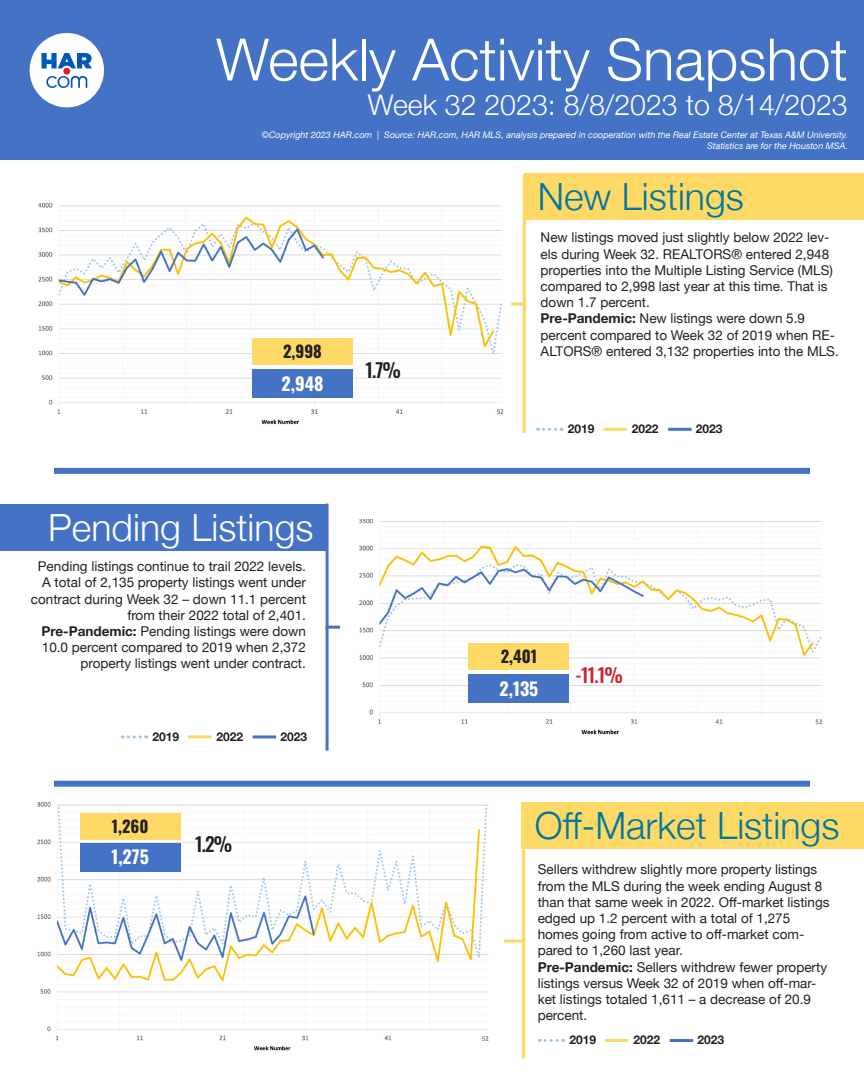
<style>
.page{position:relative;width:864px;height:1080px;background:#fff}
.page>*{position:absolute;margin:0;border:0;box-sizing:border-box;transform-origin:0 0}
.t1{font:300 58.5px "Helvetica Neue";color:#fff}
.t2{font:300 37.5px "Helvetica Neue";color:#0077a1}
.t3{font:300 37.5px "Helvetica Neue";color:#fff}
.t4{font:300 28.5px "Helvetica Neue";color:#fff}
.t5{font:500 19.5px "Oswald";color:#231f20}
.t6{font:500 19.5px "Oswald";color:#d1232a}
.t7{font:700 18px "Oswald";color:#fff}
.t8{font:700 16.5px "Oswald";color:#231f20}
.t9{font:13.5px/16.2px "Helvetica Neue";color:#231f20}
.t10{font:700 12px "Helvetica Neue";color:#231f20}
.t11{font:italic 9px "Helvetica Neue";color:#fff}
.s1{font-weight:700}
</style>
<div class="page">
<img style="left:38px;top:202px;width:466px;height:223px">
<img style="left:359px;top:519px;width:463px;height:216px">
<img style="left:37px;top:802px;width:468px;height:249px">
<div style="left:0;top:0;width:864px;height:160px;background:#4472c4"></div>
<div style="left:30px;top:33px;width:74px;height:74px;background:#fff;border-radius:50%"></div>
<div style="left:63px;top:68px;width:7px;height:7px;background:#df2127;border-radius:50%"></div>
<svg style="left:46px;top:76px;width:41px;height:12px"></svg>
<svg style="left:42px;top:53px;width:50px;height:15px"></svg>
<hr style="left:523px;top:175px;width:3px;height:258px;background:#ffd55d">
<hr style="left:511px;top:302px;width:15px;height:3px;background:#ffd55d">
<hr style="left:326px;top:504px;width:3px;height:247px;background:#4472c4">
<hr style="left:326px;top:626px;width:14px;height:3px;background:#4472c4">
<hr style="left:522px;top:823px;width:3px;height:235px;background:#ffd55d">
<hr style="left:504px;top:939px;width:21px;height:3px;background:#ffd55d">
<div style="left:524px;top:173px;width:340px;height:47px;background:#ffd966"></div>
<div style="left:521px;top:802px;width:343px;height:47px;background:#ffd966"></div>
<div style="left:0;top:504px;width:327px;height:47px;background:#4472c4"></div>
<div style="left:252px;top:338px;width:101px;height:27px;background:#ffd966"></div>
<div style="left:469px;top:643px;width:100px;height:27px;background:#ffd966"></div>
<div style="left:80px;top:813px;width:100px;height:27px;background:#ffd966"></div>
<div style="left:252px;top:370px;width:101px;height:28px;background:#4472c4"></div>
<div style="left:469px;top:675px;width:100px;height:28px;background:#4472c4"></div>
<div style="left:80px;top:843px;width:100px;height:28px;background:#4472c4"></div>
<div style="left:54px;top:468px;width:756px;height:6px;background:#4472c4"></div>
<div style="left:54px;top:781px;width:756px;height:6px;background:#4472c4"></div>
<svg style="left:538px;top:428px;width:24px;height:3px"></svg>
<hr style="left:603px;top:428px;width:24px;height:3px;background:#ffd966">
<hr style="left:668px;top:428px;width:24px;height:3px;background:#4472c4">
<svg style="left:122px;top:735px;width:25px;height:3px"></svg>
<hr style="left:188px;top:735px;width:23px;height:3px;background:#ffd966">
<hr style="left:253px;top:735px;width:23px;height:3px;background:#4472c4">
<svg style="left:539px;top:1039px;width:25px;height:3px"></svg>
<hr style="left:605px;top:1039px;width:23px;height:3px;background:#ffd966">
<hr style="left:670px;top:1039px;width:23px;height:3px;background:#4472c4">
<p class="t1" style="left:216px;top:12px;width:633px">Weekly Activity Snapshot</p>
<p class="t4" style="left:368px;top:82px;width:482px">Week 32 2023: 8/8/2023 to 8/14/2023</p>
<p class="t11" style="left:262px;top:128px;width:588px">©Copyright 2023 HAR.com | Source: HAR.com, HAR MLS, analysis prepared in cooperation with the Real Estate Center at Texas A&amp;M University.</p>
<p class="t11" style="left:707px;top:139px;width:143px">Statistics are for the Houston MSA.</p>
<p class="t8" style="left:283px;top:343px;width:40px">2,998</p>
<p class="t7" style="left:281px;top:375px;width:44px">2,948</p>
<p class="t5" style="left:366px;top:360px;width:37px">1.7%</p>
<p class="t3" style="left:48px;top:497px;width:267px">Pending Listings</p>
<p class="t9" style="left:31px;top:559px;width:277px;text-align:right">Pending listings continue to trail 2022 levels.<br>A total of 2,135 property listings went under contract during Week 32 – down 11.1 percent from their 2022 total of 2,401.</p>
<p class="t9" style="left:41px;top:624px;width:266px;text-align:right"><span class="s1">Pre-Pandemic:</span> Pending listings were down<br>10.0 percent compared to 2019 when 2,372 property listings went under contract.</p>
<p class="t10" style="left:152px;top:727px;width:28px">2019</p>
<p class="t10" style="left:216px;top:727px;width:28px">2022</p>
<p class="t10" style="left:280px;top:727px;width:28px">2023</p>
<p class="t8" style="left:112px;top:818px;width:38px">1,260</p>
<p class="t7" style="left:111px;top:848px;width:39px">1,275</p>
<p class="t5" style="left:195px;top:834px;width:39px">1.2%</p>
<p class="t2" style="left:538px;top:167px;width:208px">New Listings</p>
<p class="t9" style="left:541px;top:230px;width:294px">New listings moved just slightly below 2022 lev&shy;els during Week 32. REALTORS® entered 2,948 properties into the Multiple Listing Service (MLS) compared to 2,998 last year at this time. That is down 1.7 percent.</p>
<p class="t9" style="left:541px;top:311px;width:300px"><span class="s1">Pre-Pandemic:</span> New listings were down 5.9 percent compared to Week 32 of 2019 when RE-<br>ALTORS® entered 3,132 properties into the MLS.</p>
<p class="t10" style="left:568px;top:419px;width:28px">2019</p>
<p class="t10" style="left:632px;top:419px;width:28px">2022</p>
<p class="t10" style="left:696px;top:419px;width:28px">2023</p>
<p class="t8" style="left:501px;top:648px;width:38px">2,401</p>
<p class="t7" style="left:499px;top:679px;width:40px">2,135</p>
<p class="t6" style="left:575px;top:665px;width:49px">-11.1%</p>
<p class="t2" style="left:535px;top:795px;width:306px">Off-Market Listings</p>
<p class="t9" style="left:538px;top:862px;width:293px">Sellers withdrew slightly more property listings from the MLS during the week ending August 8 than that same week in 2022. Off-market listings edged up 1.2 percent with a total of 1,275 homes going from active to off-market com&shy;pared to 1,260 last year.</p>
<p class="t9" style="left:538px;top:959px;width:291px"><span class="s1">Pre-Pandemic:</span> Sellers withdrew fewer property listings versus Week 32 of 2019 when off-mar&shy;ket listings totaled 1,611 – a decrease of 20.9 percent.</p>
<p class="t10" style="left:569px;top:1031px;width:28px">2019</p>
<p class="t10" style="left:633px;top:1031px;width:28px">2022</p>
<p class="t10" style="left:697px;top:1031px;width:28px">2023</p>
</div>
